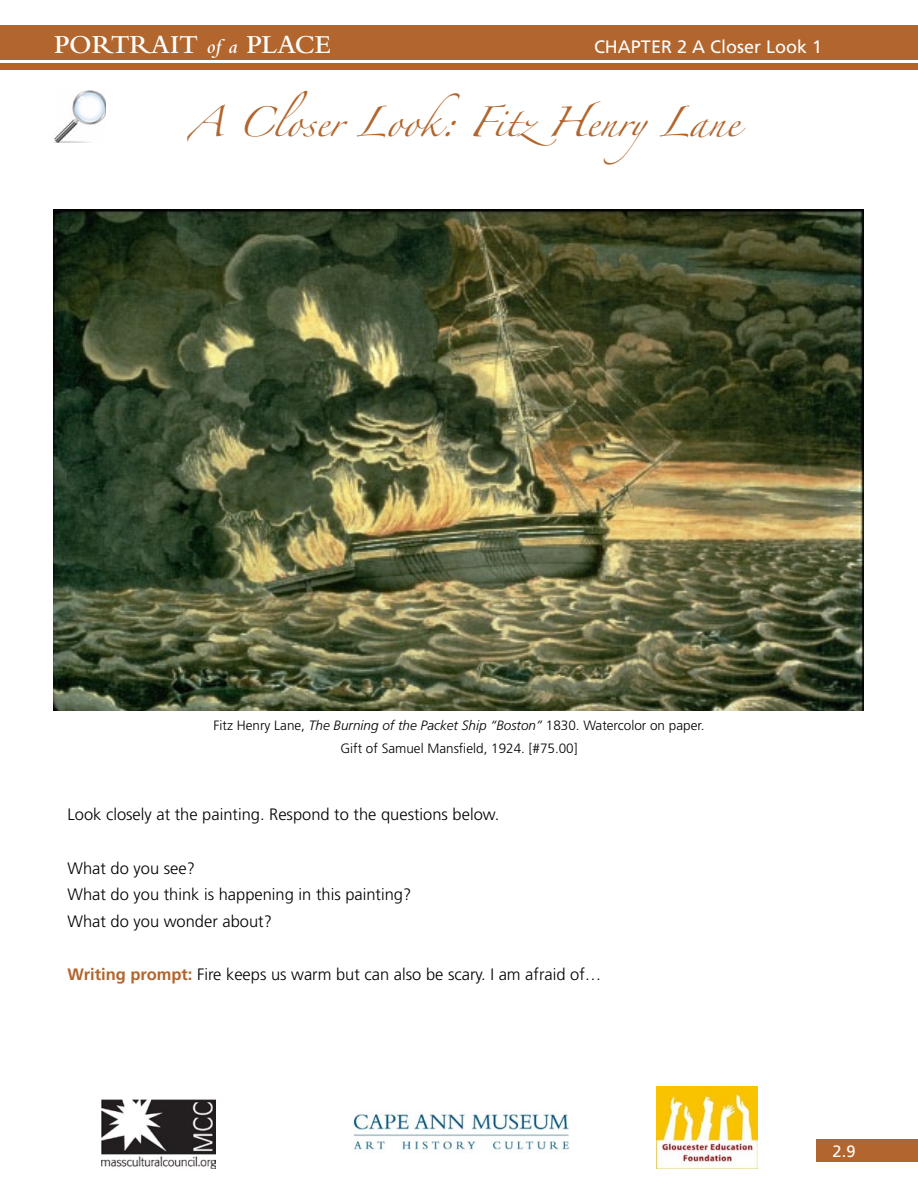
<style>
.page{position:relative;width:918px;height:1188px;background:#fff}
.page>*{position:absolute;margin:0;border:0;box-sizing:border-box;transform-origin:0 0}
.t1{font:27px "Zapfino";color:#b2652c}
.t2{font:600 27px "Bembo";color:#fff}
.t3{font:18px "Frutiger";color:#fff}
.t4{font:300 16.5px "Frutiger";color:#000}
.t5{font:16.5px "Frutiger";color:#fff}
.t6{font:300 13.5px "Frutiger";color:#000}
.s1{font-style:italic;font-size:21px}
.s2{font-style:italic}
.s3{font-weight:700;color:#b2652c}
</style>
<div class="page">
<div style="left:816px;top:1140px;width:102px;height:22px;background:#b2652c"></div>
<div style="left:0;top:64px;width:918px;height:6px;background:#b2652c"></div>
<div style="left:0;top:26px;width:918px;height:34px;background:#b2652c"></div>
<img style="left:353px;top:1113px;width:216px;height:40px">
<img style="left:53px;top:210px;width:811px;height:500px">
<img style="left:102px;top:1099px;width:113px;height:69px">
<img style="left:657px;top:1087px;width:100px;height:81px">
<img style="left:54px;top:91px;width:51px;height:52px">
<p class="t2" style="left:54px;top:30px;width:278px">PORTRAIT <span class="s1">of a</span> PLACE</p>
<p class="t3" style="left:594px;top:36px;width:230px">CHAPTER 2 A Closer Look 1</p>
<p class="t1" style="left:188px;top:111px;width:553px">A Closer Look: FitzHenryLane</p>
<p class="t6" style="left:214px;top:718px;width:492px">Fitz Henry Lane, <span class="s2">The Burning of the Packet Ship “Boston”</span> 1830. Watercolor on paper.</p>
<p class="t6" style="left:340px;top:741px;width:239px">Gift of Samuel Mansfield, 1924. [#75.00]</p>
<p class="t4" style="left:68px;top:805px;width:433px">Look closely at the painting. Respond to the questions below.</p>
<p class="t4" style="left:68px;top:858px;width:129px">What do you see?</p>
<p class="t4" style="left:68px;top:885px;width:345px">What do you think is happening in this painting?</p>
<p class="t4" style="left:68px;top:912px;width:206px">What do you wonder about?</p>
<p class="t4" style="left:68px;top:965px;width:535px"><span class="s3">Writing prompt:</span> Fire keeps us warm but can also be scary. I am afraid of…</p>
<p class="t5" style="left:833px;top:1142px;width:24px">2.9</p>
</div>
